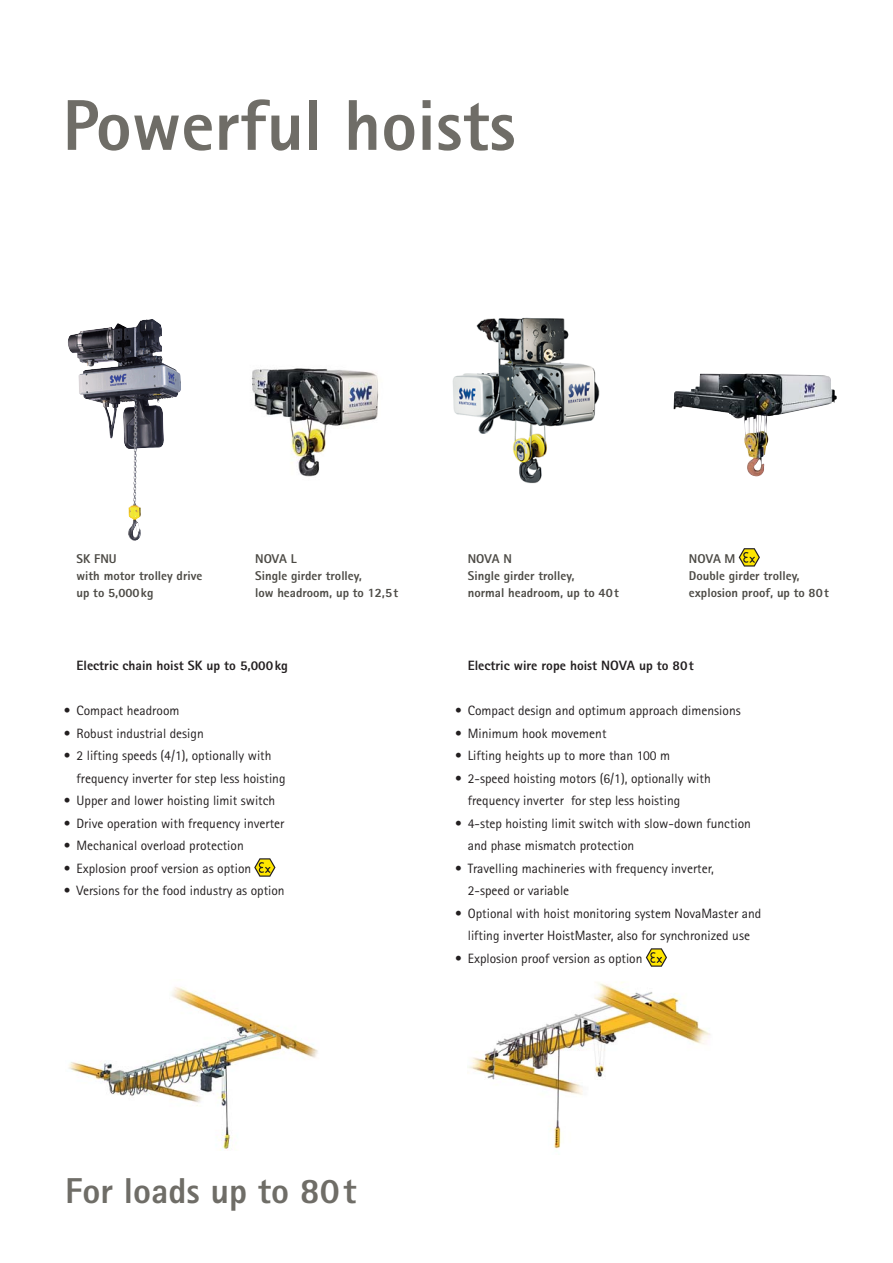
<style>
.page{position:relative;width:893px;height:1263px;background:#fff}
.page>*{position:absolute;margin:0;border:0;box-sizing:border-box;transform-origin:0 0}
.t1{font:800 72px "AT Rotis Sans Serif";color:#6f6d67}
.t2{font:800 36px "AT Rotis Sans Serif";color:#6f6d67}
.t3{font:13.5px/22.5px "AT Rotis Sans Serif";color:#231f20}
.t4{font:800 13.5px "AT Rotis Sans Serif";color:#231f20}
.t5{font:800 12.75px/17.2px "Rotis Sans Serif";color:#4d4b46}
</style>
<div class="page">
<img style="left:452px;top:317px;width:148px;height:167px">
<img style="left:251px;top:368px;width:128px;height:109px">
<img style="left:468px;top:982px;width:242px;height:167px">
<img style="left:69px;top:987px;width:249px;height:164px">
<img style="left:674px;top:374px;width:162px;height:102px">
<svg style="left:254px;top:858px;width:21px;height:19px"></svg>
<svg style="left:646px;top:948px;width:21px;height:19px"></svg>
<svg style="left:739px;top:548px;width:21px;height:19px"></svg>
<h1 class="t1" style="left:63px;top:98px;width:455px">Powerful hoists</h1>
<p class="t5" style="left:77px;top:551px;width:127px">SK FNU<br>with motor trolley drive up to 5,000kg</p>
<p class="t5" style="left:255px;top:551px;width:144px">NOVA L<br>Single girder trolley,<br>low headroom, up to 12,5t</p>
<p class="t5" style="left:468px;top:551px;width:152px">NOVA N<br>Single girder trolley,<br>normal headroom, up to 40t</p>
<p class="t5" style="left:689px;top:551px;width:141px">NOVA M<br>Double girder trolley, explosion proof, up to 80t</p>
<p class="t4" style="left:77px;top:661px;width:213px">Electric chain hoist SK up to 5,000kg</p>
<p class="t3" style="left:64px;top:701px;width:117px">• Compact headroom</p>
<p class="t3" style="left:64px;top:723px;width:141px">• Robust industrial design</p>
<p class="t3" style="left:77px;top:746px;width:210px;text-indent:-13px">• 2 lifting speeds (4/1), optionally with frequency inverter for step less hoisting</p>
<p class="t3" style="left:64px;top:791px;width:213px">• Upper and lower hoisting limit switch</p>
<p class="t3" style="left:64px;top:813px;width:222px">• Drive operation with frequency inverter</p>
<p class="t3" style="left:64px;top:836px;width:181px">• Mechanical overload protection</p>
<p class="t3" style="left:64px;top:858px;width:189px">• Explosion proof version as option</p>
<p class="t3" style="left:64px;top:881px;width:222px">• Versions for the food industry as option</p>
<h2 class="t2" style="left:65px;top:1177px;width:293px">For loads up to 80t</h2>
<p class="t4" style="left:468px;top:661px;width:228px">Electric wire rope hoist NOVA up to 80t</p>
<p class="t3" style="left:455px;top:701px;width:287px">• Compact design and optimum approach dimensions</p>
<p class="t3" style="left:455px;top:723px;width:153px">• Minimum hook movement</p>
<p class="t3" style="left:455px;top:746px;width:216px">• Lifting heights up to more than 100 m</p>
<p class="t3" style="left:468px;top:768px;width:244px;text-indent:-13px">• 2-speed hoisting motors (6/1), optionally with frequency inverter for step less hoisting</p>
<p class="t3" style="left:468px;top:813px;width:285px;text-indent:-13px">• 4-step hoisting limit switch with slow-down function and phase mismatch protection</p>
<p class="t3" style="left:468px;top:858px;width:248px;text-indent:-13px">• Travelling machineries with frequency inverter,<br>2-speed or variable</p>
<p class="t3" style="left:455px;top:903px;width:308px;text-align:center">• Optional with hoist monitoring system NovaMaster and lifting inverter HoistMaster, also for synchronized use</p>
<p class="t3" style="left:455px;top:948px;width:189px">• Explosion proof version as option</p>
</div>
